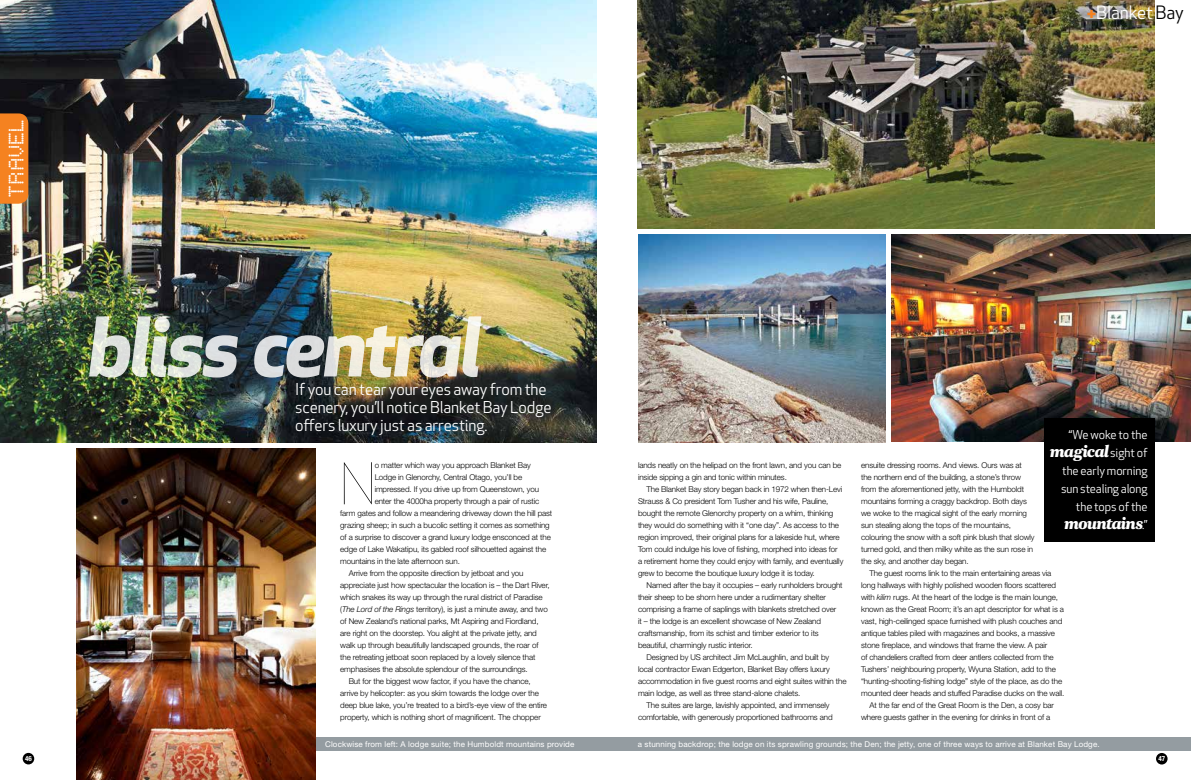
<style>
.page{position:relative;width:1191px;height:780px;background:#fff}
.page>*{position:absolute;margin:0;border:0;box-sizing:border-box;transform-origin:0 0}
.t1{font:italic 700 80.1px "Apex New";letter-spacing:-.035em;color:#fff}
.t2{font:100 56px "Apex New";color:#000}
.t3{font:25px "Mono Reg";letter-spacing:-.01em;color:#fff}
.t4{font:italic 900 18px "Newzald";letter-spacing:-.05em;color:#fff}
.t5{font:18px "Apex New";letter-spacing:-.01em;color:#fff}
.t6{font:16px/18px "Apex New";letter-spacing:-.01em;color:#fff}
.t7{font:12px/18px "Apex New";letter-spacing:-.01em;color:#fff;text-align:right}
.t8{font:300 8px/12px "Helvetica Neue";letter-spacing:-.015em;color:#000}
.t9{font:8px "Helvetica Neue";letter-spacing:.015em;color:#fff}
.t10{font:700 condensed 7px "Helvetica Neue";color:#fff}
.s1{font-style:italic}
.s2{font-family:"Helvetica Neue";font-weight:900;font-size:16px;color:#f58220}
.s3{color:#000}
.s4{font-family:"Apex New";font-weight:400;font-style:normal;font-size:12px}
</style>
<div class="page">
<div style="left:88px;top:736px;width:1103px;height:14px;background:#949ca1"></div>
<img style="left:76px;top:448px;width:240px;height:332px">
<img style="left:0;top:0;width:596px;height:442px">
<div style="left:0;top:113px;width:28px;height:91px;background:#f58220"></div>
<div style="left:1156px;top:753px;width:11px;height:11px;background:#000;border-radius:50%"></div>
<img style="left:638px;top:0;width:516px;height:229px">
<img style="left:638px;top:234px;width:247px;height:208px">
<img style="left:891px;top:234px;width:300px;height:208px">
<div style="left:1044px;top:418px;width:110px;height:124px;background:#000"></div>
<div style="left:23px;top:752px;width:11px;height:12px;background:#000;border-radius:50%"></div>
<h3 class="t3" style="left:5px;top:198px;width:79px;rotate:-90deg">TRAVEL</h3>
<p class="t10" style="left:25px;top:754px;width:8px">46</p>
<h1 class="t1" style="left:88px;top:289px;width:395px">bliss central</h1>
<h3 class="t6" style="left:295px;top:380px;width:258px">If you can tear your eyes away from the scenery, you’ll notice Blanket Bay Lodge offers luxury just as arresting.</h3>
<h2 class="t2" style="left:340px;top:449px;width:37px">N</h2>
<p class="t8" style="left:375px;top:459px;width:157px">o matter which way you approach Blanket Bay</p>
<p class="t8" style="left:375px;top:471px;width:149px">Lodge in Glenorchy, Central Otago, you’ll be</p>
<p class="t8" style="left:375px;top:483px;width:166px">impressed. If you drive up from Queenstown, you</p>
<p class="t8" style="left:375px;top:495px;width:166px">enter the 4000ha property through a pair of rustic</p>
<p class="t8" style="left:340px;top:507px;width:213px">farm gates and follow a meandering driveway down the hill past</p>
<p class="t8" style="left:340px;top:519px;width:211px">grazing sheep; in such a bucolic setting it comes as something</p>
<p class="t8" style="left:340px;top:531px;width:212px">of a surprise to discover a grand luxury lodge ensconced at the</p>
<p class="t8" style="left:340px;top:543px;width:207px">edge of Lake Wakatipu, its gabled roof silhouetted against the</p>
<p class="t8" style="left:340px;top:555px;width:121px">mountains in the late afternoon sun.</p>
<p class="t8" style="left:349px;top:567px;width:176px">Arrive from the opposite direction by jetboat and you</p>
<p class="t8" style="left:340px;top:579px;width:211px">appreciate just how spectacular the location is – the Dart River,</p>
<p class="t8" style="left:340px;top:591px;width:204px">which snakes its way up through the rural district of Paradise</p>
<p class="t8" style="left:340px;top:603px;width:209px">(<span class="s1">The Lord of the Rings</span> territory), is just a minute away, and two</p>
<p class="t8" style="left:340px;top:615px;width:200px">of New Zealand’s national parks, Mt Aspiring and Fiordland,</p>
<p class="t8" style="left:340px;top:627px;width:198px">are right on the doorstep. You alight at the private jetty, and</p>
<p class="t8" style="left:340px;top:639px;width:200px">walk up through beautifully landscaped grounds, the roar of</p>
<p class="t8" style="left:340px;top:651px;width:197px">the retreating jetboat soon replaced by a lovely silence that</p>
<p class="t8" style="left:340px;top:663px;width:189px">emphasises the absolute splendour of the surroundings.</p>
<p class="t8" style="left:349px;top:675px;width:183px">But for the biggest wow factor, if you have the chance,</p>
<p class="t8" style="left:340px;top:687px;width:200px">arrive by helicopter: as you skim towards the lodge over the</p>
<p class="t8" style="left:340px;top:699px;width:208px">deep blue lake, you’re treated to a bird’s-eye view of the entire</p>
<p class="t8" style="left:340px;top:711px;width:202px">property, which is nothing short of magnificent. The chopper</p>
<p class="t9" style="left:325px;top:739px;width:251px">Clockwise from left: A lodge suite; the Humboldt mountains provide</p>
<h3 class="t5" style="left:1086px;top:1px;width:99px"><span class="s2">+</span>Blanket <span class="s3">Bay</span></h3>
<p class="t8" style="left:638px;top:459px;width:205px">lands neatly on the helipad on the front lawn, and you can be inside sipping a gin and tonic within minutes.</p>
<p class="t8" style="left:638px;top:483px;width:207px;text-indent:9px">The Blanket Bay story began back in 1972 when then-Levi Strauss &amp; Co president Tom Tusher and his wife, Pauline, bought the remote Glenorchy property on a whim, thinking they would do something with it “one day”. As access to the region improved, their original plans for a lakeside hut, where Tom could indulge his love of fishing, morphed into ideas for a retirement home they could enjoy with family, and eventually grew to become the boutique luxury lodge it is today.</p>
<p class="t8" style="left:646px;top:579px;width:198px">Named after the bay it occupies – early runholders brought</p>
<p class="t8" style="left:638px;top:591px;width:189px">their sheep to be shorn here under a rudimentary shelter</p>
<p class="t8" style="left:638px;top:603px;width:200px">comprising a frame of saplings with blankets stretched over</p>
<p class="t8" style="left:638px;top:615px;width:184px">it – the lodge is an excellent showcase of New Zealand</p>
<p class="t8" style="left:638px;top:627px;width:182px">craftsmanship, from its schist and timber exterior to its</p>
<p class="t8" style="left:638px;top:639px;width:116px">beautiful, charmingly rustic interior.</p>
<p class="t8" style="left:646px;top:651px;width:184px">Designed by US architect Jim McLaughlin, and built by</p>
<p class="t8" style="left:638px;top:663px;width:193px">local contractor Ewan Edgerton, Blanket Bay offers luxury</p>
<p class="t8" style="left:638px;top:675px;width:210px">accommodation in five guest rooms and eight suites within the</p>
<p class="t8" style="left:638px;top:687px;width:164px">main lodge, as well as three stand-alone chalets.</p>
<p class="t8" style="left:646px;top:699px;width:185px">The suites are large, lavishly appointed, and immensely</p>
<p class="t8" style="left:638px;top:711px;width:196px">comfortable, with generously proportioned bathrooms and</p>
<h3 class="t7" style="left:1068px;top:426px;width:80px">“We woke to the</h3>
<h3 class="t4" style="left:1049px;top:440px;width:99px">magical <span class="s4">sight of</span></h3>
<h3 class="t7" style="left:1061px;top:462px;width:88px">the early morning sun stealing along the tops of the</h3>
<h3 class="t4" style="left:1064px;top:512px;width:85px">mountains<span class="s4">.”</span></h3>
<p class="t8" style="left:861px;top:459px;width:175px">ensuite dressing rooms. And views. Ours was at the northern end of the building, a stone’s throw from the aforementioned jetty, with the Humboldt mountains forming a craggy backdrop. Both days we woke to the magical sight of the early morning sun stealing along the tops of the mountains, colouring the snow with a soft pink blush that slowly turned gold, and then milky white as the sun rose in the sky, and another day began.</p>
<p class="t8" style="left:869px;top:567px;width:183px">The guest rooms link to the main entertaining areas via</p>
<p class="t8" style="left:861px;top:579px;width:196px">long hallways with highly polished wooden floors scattered</p>
<p class="t8" style="left:861px;top:591px;width:198px">with <span class="s1">kilim</span> rugs. At the heart of the lodge is the main lounge,</p>
<p class="t8" style="left:861px;top:603px;width:204px">known as the Great Room; it’s an apt descriptor for what is a</p>
<p class="t8" style="left:861px;top:615px;width:203px">vast, high-ceilinged space furnished with plush couches and</p>
<p class="t8" style="left:861px;top:627px;width:195px">antique tables piled with magazines and books, a massive</p>
<p class="t8" style="left:861px;top:639px;width:188px">stone fireplace, and windows that frame the view. A pair</p>
<p class="t8" style="left:861px;top:651px;width:194px">of chandeliers crafted from deer antlers collected from the</p>
<p class="t8" style="left:861px;top:663px;width:196px">Tushers’ neighbouring property, Wyuna Station, add to the</p>
<p class="t8" style="left:861px;top:675px;width:203px">“hunting-shooting-fishing lodge” style of the place, as do the</p>
<p class="t8" style="left:861px;top:687px;width:205px">mounted deer heads and stuffed Paradise ducks on the wall.</p>
<p class="t8" style="left:869px;top:699px;width:186px">At the far end of the Great Room is the Den, a cosy bar</p>
<p class="t8" style="left:861px;top:711px;width:191px">where guests gather in the evening for drinks in front of a</p>
<p class="t9" style="left:638px;top:739px;width:463px">a stunning backdrop; the lodge on its sprawling grounds; the Den; the jetty, one of three ways to arrive at Blanket Bay Lodge.</p>
<p class="t10" style="left:1158px;top:754px;width:8px">47</p>
</div>
